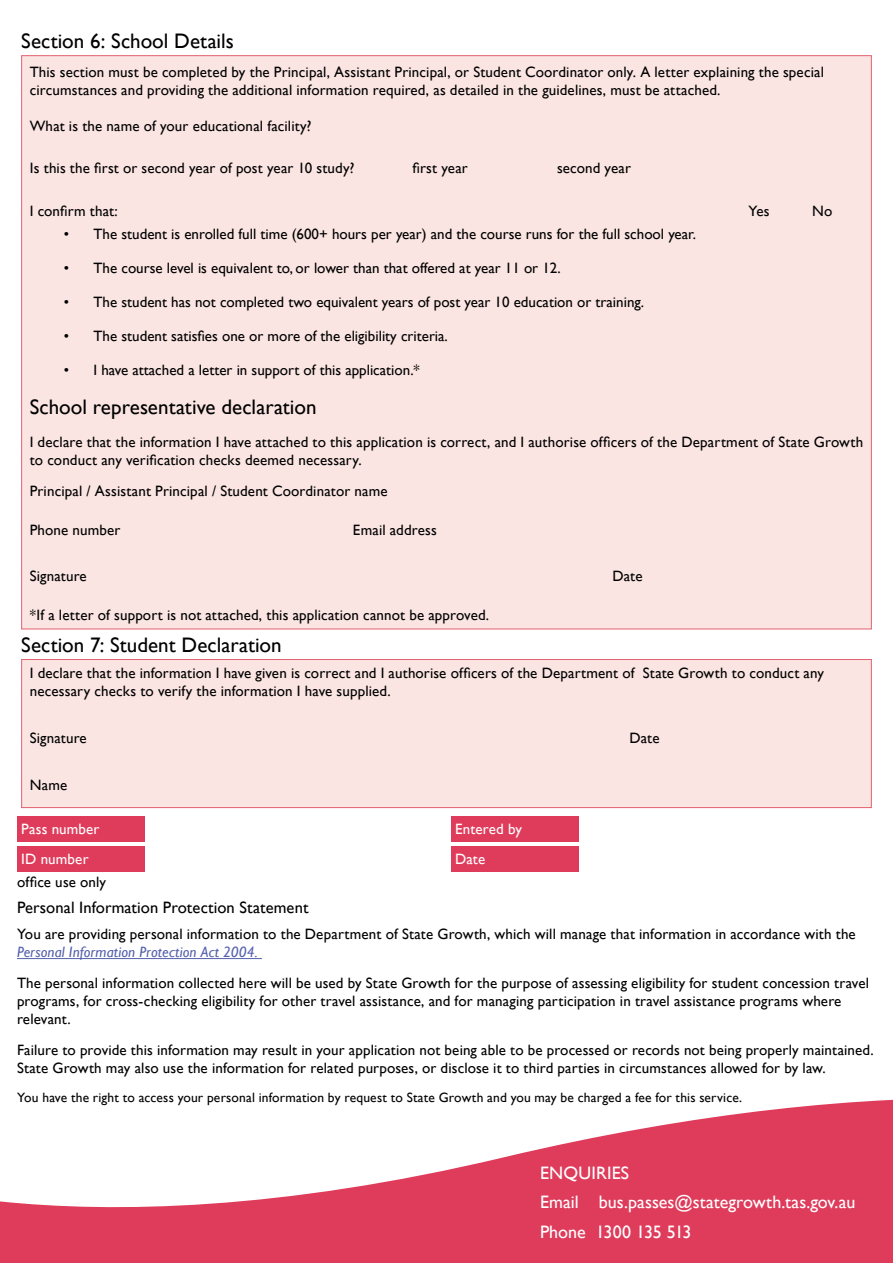
<style>
.page{position:relative;width:893px;height:1263px;background:#fff}
.page>*{position:absolute;margin:0;border:0;box-sizing:border-box;transform-origin:0 0}
.Heading_Level_2{font:21px "Gill Sans";color:#000}
.Contact_Details{font:18px "Gill Sans";letter-spacing:.005em;color:#fff}
.Heading_Level_2-2{font:16.5px "Gill Sans";letter-spacing:.005em;color:#000}
.Paragraph{font:15px/18px "Gill Sans";letter-spacing:.005em;color:#000}
.Contact_Details-2{font:15px "Gill Sans";letter-spacing:.01em;color:#fff}
.Paragraph-2{font:13.5px "Gill Sans";letter-spacing:.01em;color:#000}
.s1{font-style:italic;color:#5560ac}
</style>
<div class="page">
<svg style="left:0;top:1099px;width:893px;height:164px;fill:#df3c5c"></svg>
<div style="left:21px;top:55px;width:851px;height:574px;background:#fae5e2;border:1px solid #e3616f"></div>
<hr style="left:17px;top:958px;width:245px;height:1px;background:#5560ac">
<div style="left:21px;top:659px;width:851px;height:149px;background:#fae5e2;border:1px solid #e3616f"></div>
<div style="left:451px;top:846px;width:127px;height:26px;background:#df3c5c"></div>
<div style="left:451px;top:816px;width:127px;height:26px;background:#df3c5c"></div>
<div style="left:17px;top:816px;width:128px;height:26px;background:#df3c5c"></div>
<div style="left:17px;top:846px;width:128px;height:26px;background:#df3c5c"></div>
<h2 class="Heading_Level_2" style="left:21px;top:28px;width:214px">Section 6: School Details</h2>
<p class="Paragraph" style="left:30px;top:63px;width:796px">This section must be completed by the Principal, Assistant Principal, or Student Coordinator only. A letter explaining the special circumstances and providing the additional information required, as detailed in the guidelines, must be attached.</p>
<p class="Paragraph" style="left:30px;top:117px;width:283px">What is the name of your educational facility?</p>
<p class="Paragraph" style="left:30px;top:159px;width:326px">Is this the first or second year of post year 10 study?</p>
<p class="Paragraph" style="left:412px;top:159px;width:57px">first year</p>
<p class="Paragraph" style="left:557px;top:159px;width:75px">second year</p>
<p class="Paragraph" style="left:30px;top:202px;width:90px">I confirm that:</p>
<p class="Paragraph" style="left:64px;top:225px;width:634px">• The student is enrolled full time (600+ hours per year) and the course runs for the full school year.</p>
<p class="Paragraph" style="left:64px;top:259px;width:498px">• The course level is equivalent to, or lower than that offered at year 11 or 12.</p>
<p class="Paragraph" style="left:64px;top:293px;width:582px">• The student has not completed two equivalent years of post year 10 education or training.</p>
<p class="Paragraph" style="left:64px;top:327px;width:386px">• The student satisfies one or more of the eligibility criteria.</p>
<p class="Paragraph" style="left:64px;top:361px;width:358px">• I have attached a letter in support of this application.*</p>
<p class="Paragraph" style="left:748px;top:202px;width:23px">Yes</p>
<p class="Paragraph" style="left:812px;top:202px;width:22px">No</p>
<h2 class="Heading_Level_2" style="left:30px;top:395px;width:288px">School representative declaration</h2>
<p class="Paragraph" style="left:30px;top:433px;width:835px">I declare that the information I have attached to this application is correct, and I authorise officers of the Department of State Growth to conduct any verification checks deemed necessary.</p>
<p class="Paragraph" style="left:30px;top:483px;width:359px">Principal / Assistant Principal / Student Coordinator name</p>
<p class="Paragraph" style="left:30px;top:521px;width:92px">Phone number</p>
<p class="Paragraph" style="left:353px;top:521px;width:85px">Email address</p>
<p class="Paragraph" style="left:30px;top:568px;width:59px">Signature</p>
<p class="Paragraph" style="left:612px;top:568px;width:32px">Date</p>
<p class="Paragraph" style="left:30px;top:606px;width:461px">*If a letter of support is not attached, this application cannot be approved.</p>
<h2 class="Heading_Level_2" style="left:21px;top:632px;width:262px">Section 7: Student Declaration</h2>
<p class="Paragraph" style="left:30px;top:664px;width:796px">I declare that the information I have given is correct and I authorise officers of the Department of State Growth to conduct any necessary checks to verify the information I have supplied.</p>
<p class="Paragraph" style="left:30px;top:729px;width:59px">Signature</p>
<p class="Paragraph" style="left:30px;top:776px;width:39px">Name</p>
<p class="Paragraph" style="left:629px;top:729px;width:32px">Date</p>
<p class="Contact_Details-2" style="left:21px;top:821px;width:80px">Pass number</p>
<p class="Contact_Details-2" style="left:21px;top:850px;width:69px">ID number</p>
<p class="Paragraph" style="left:17px;top:873px;width:91px">office use only</p>
<p class="Contact_Details-2" style="left:455px;top:821px;width:69px">Entered by</p>
<p class="Contact_Details-2" style="left:455px;top:850px;width:32px">Date</p>
<h2 class="Heading_Level_2-2" style="left:17px;top:898px;width:293px">Personal Information Protection Statement</h2>
<p class="Paragraph" style="left:17px;top:926px;width:840px">You are providing personal information to the Department of State Growth, which will manage that information in accordance with the<br><span class="s1">Personal Information Protection Act 2004.</span></p>
<p class="Paragraph" style="left:17px;top:974px;width:854px">The personal information collected here will be used by State Growth for the purpose of assessing eligibility for student concession travel programs, for cross-checking eligibility for other travel assistance, and for managing participation in travel assistance programs where relevant.</p>
<p class="Paragraph" style="left:17px;top:1041px;width:858px">Failure to provide this information may result in your application not being able to be processed or records not being properly maintained.<br>State Growth may also use the information for related purposes, or disclose it to third parties in circumstances allowed for by law.</p>
<p class="Paragraph-2" style="left:17px;top:1089px;width:727px">You have the right to access your personal information by request to State Growth and you may be charged a fee for this service.</p>
<p class="Contact_Details" style="left:540px;top:1162px;width:91px">ENQUIRIES</p>
<p class="Contact_Details" style="left:540px;top:1192px;width:317px">Email bus.passes@stategrowth.tas.gov.au</p>
<p class="Contact_Details" style="left:540px;top:1222px;width:153px">Phone 1300 135 513</p>
</div>
